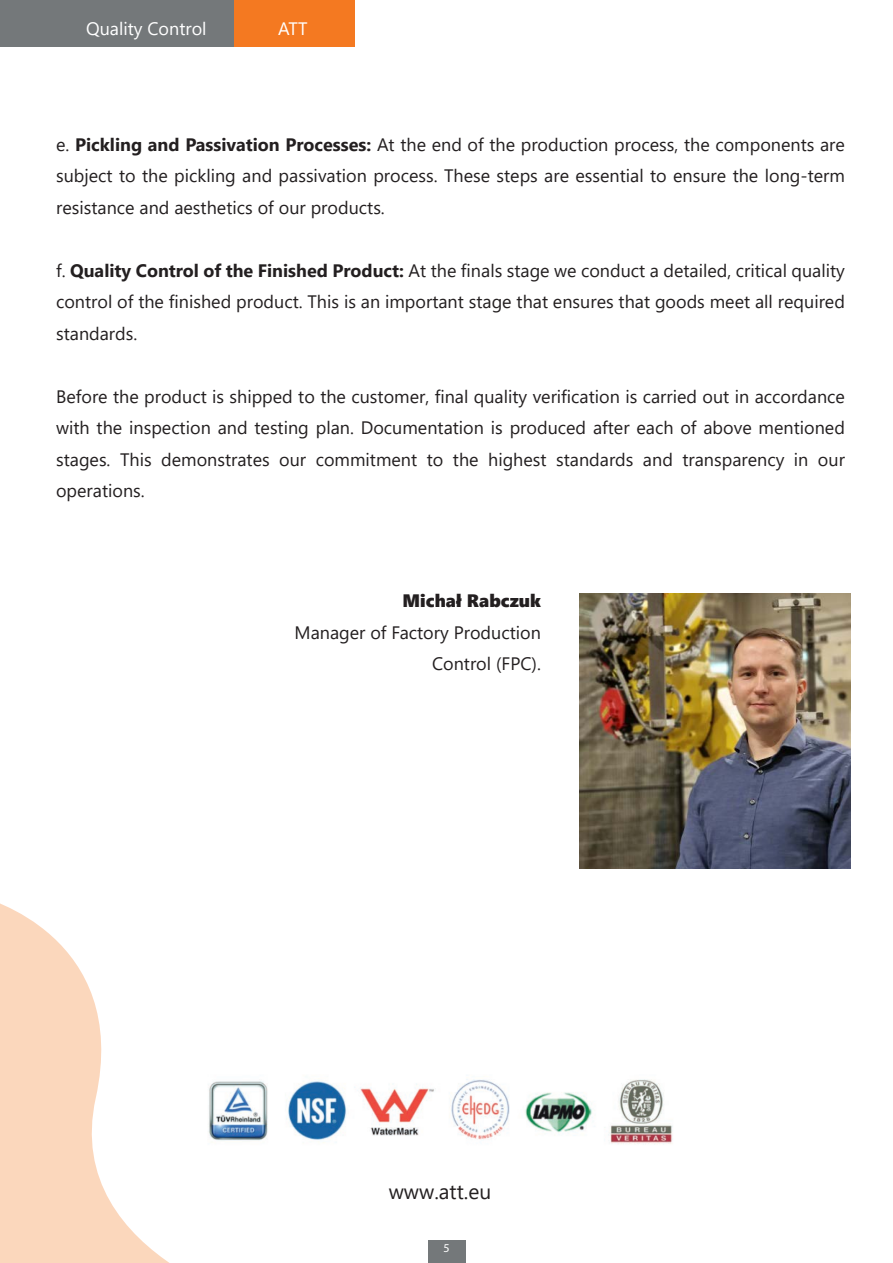
<style>
.page{position:relative;width:893px;height:1263px;background:#fff}
.page>*{position:absolute;margin:0;border:0;box-sizing:border-box;transform-origin:0 0}
.t1{font:21px "Segoe UI";color:#231f20}
.t2{font:18px/31.5px "Segoe UI";color:#231f20;text-align:justify}
.t3{font:18px "Segoe UI";color:#fff}
.t4{font:18px "Segoe UI Black";color:#231f20}
.t5{font:12px "Myriad Pro";color:#fff}
.s1{font-weight:700}
</style>
<div class="page">
<div style="left:0;top:0;width:235px;height:46px;background:#74787a"></div>
<div style="left:235px;top:38px;width:120px;height:8px;background:#f47921"></div>
<div style="left:235px;top:0;width:120px;height:39px;background:#f47921"></div>
<div style="left:428px;top:1240px;width:37px;height:23px;background:#74787a"></div>
<svg style="left:0;top:903px;width:169px;height:360px;fill:#fbd7bc"></svg>
<img style="left:208px;top:1079px;width:465px;height:65px">
<img style="left:579px;top:594px;width:272px;height:274px">
<p class="t3" style="left:86px;top:12px;width:122px">Quality Control</p>
<p class="t3" style="left:278px;top:12px;width:31px">ATT</p>
<p class="t2" style="left:56px;top:127px;width:790px">e. <span class="s1">Pickling and Passivation Processes:</span> At the end of the production process, the components are subject to the pickling and passivation process. These steps are essential to ensure the long-term resistance and aesthetics of our products.</p>
<p class="t2" style="left:56px;top:253px;width:790px">f. <span class="s1">Quality Control of the Finished Product:</span> At the finals stage we conduct a detailed, critical quality control of the finished product. This is an important stage that ensures that goods meet all required standards.</p>
<p class="t2" style="left:56px;top:379px;width:790px">Before the product is shipped to the customer, final quality verification is carried out in accordance with the inspection and testing plan. Documentation is produced after each of above mentioned stages. This demonstrates our commitment to the highest standards and transparency in our operations.</p>
<p class="t4" style="left:402px;top:587px;width:140px">Michał Rabczuk</p>
<p class="t2" style="left:295px;top:615px;width:248px;text-align:right">Manager of Factory Production<br>Control (FPC).</p>
<p class="t1" style="left:389px;top:1172px;width:104px">www.att.eu</p>
<p class="t5" style="left:443px;top:1241px;width:8px">5</p>
</div>
